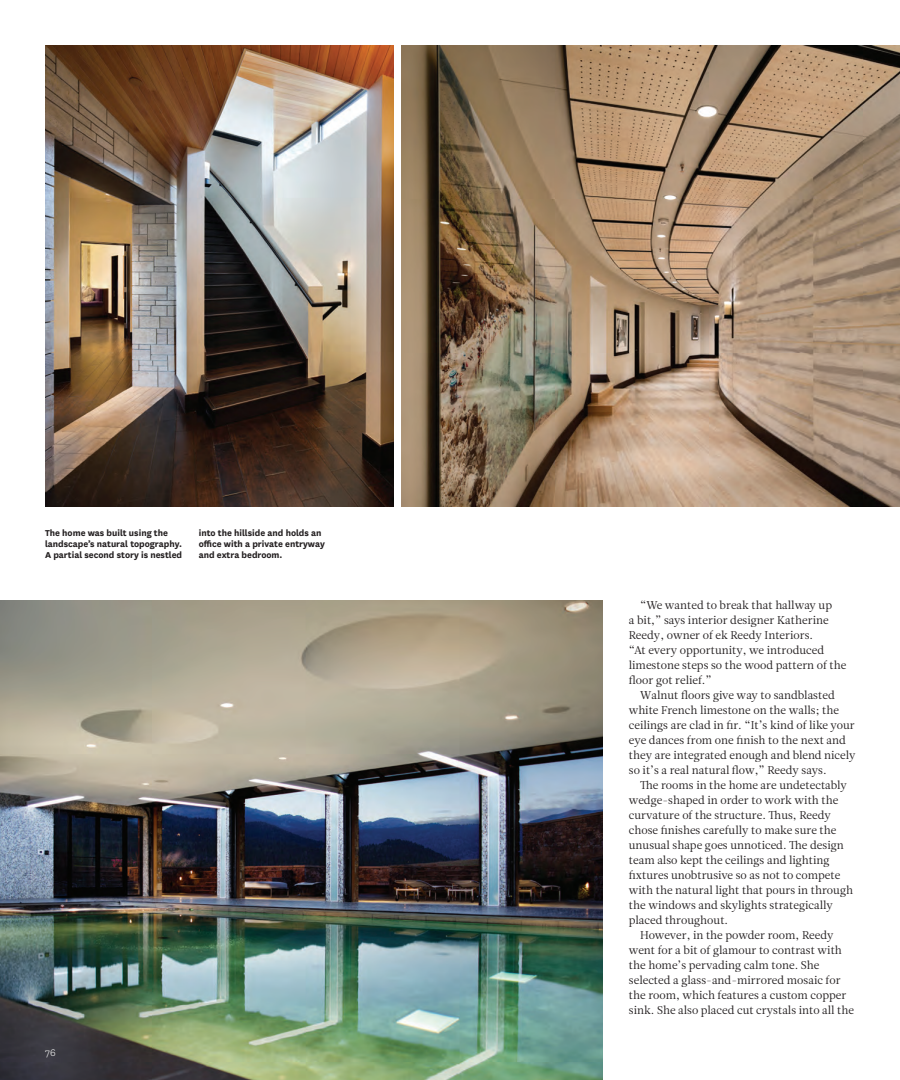
<style>
.page{position:relative;width:900px;height:1080px;background:#fff}
.page>*{position:absolute;margin:0;border:0;box-sizing:border-box;transform-origin:0 0}
.t1{font:11.25px/15px "Leitura News Roman 1";color:#231f20}
.t2{font:300 11.25px "National";color:#fff}
.t3{font:700 10px/11.2px "National";color:#231f20}
</style>
<div class="page">
<img style="left:0;top:601px;width:603px;height:479px">
<img style="left:402px;top:45px;width:498px;height:461px">
<img style="left:45px;top:46px;width:348px;height:460px">
<p class="t3" style="left:45px;top:526px;width:139px">The home was built using the landscape’s natural topography.<br>A partial second story is nestled</p>
<p class="t3" style="left:199px;top:526px;width:128px">into the hillside and holds an office with a private entryway and extra bedroom.</p>
<p class="t2" style="left:45px;top:1046px;width:12px">76</p>
<p class="t1" style="left:629px;top:597px;width:219px;text-indent:11px">“We wanted to break that hallway up<br>a bit,” says interior designer Katherine Reedy, owner of ek Reedy Interiors.<br>“At every opportunity, we introduced limestone steps so the wood pattern of the floor got relief.”</p>
<p class="t1" style="left:629px;top:687px;width:228px;text-indent:11px">Walnut floors give way to sandblasted white French limestone on the walls; the ceilings are clad in fir. “It’s kind of like your eye dances from one finish to the next and they are integrated enough and blend nicely so it’s a real natural flow,” Reedy says.</p>
<p class="t1" style="left:640px;top:777px;width:208px">The rooms in the home are undetectably</p>
<p class="t1" style="left:629px;top:792px;width:211px">wedge-shaped in order to work with the</p>
<p class="t1" style="left:629px;top:807px;width:203px">curvature of the structure. Thus, Reedy</p>
<p class="t1" style="left:629px;top:822px;width:209px">chose finishes carefully to make sure the</p>
<p class="t1" style="left:629px;top:837px;width:216px">unusual shape goes unnoticed. The design</p>
<p class="t1" style="left:629px;top:852px;width:202px">team also kept the ceilings and lighting</p>
<p class="t1" style="left:629px;top:867px;width:213px">fixtures unobtrusive so as not to compete</p>
<p class="t1" style="left:629px;top:882px;width:226px">with the natural light that pours in through</p>
<p class="t1" style="left:629px;top:897px;width:206px">the windows and skylights strategically</p>
<p class="t1" style="left:629px;top:912px;width:101px">placed throughout.</p>
<p class="t1" style="left:640px;top:927px;width:195px">However, in the powder room, Reedy</p>
<p class="t1" style="left:629px;top:942px;width:215px">went for a bit of glamour to contrast with</p>
<p class="t1" style="left:629px;top:957px;width:192px">the home’s pervading calm tone. She</p>
<p class="t1" style="left:629px;top:972px;width:213px">selected a glass-and-mirrored mosaic for</p>
<p class="t1" style="left:629px;top:987px;width:219px">the room, which features a custom copper</p>
<p class="t1" style="left:629px;top:1002px;width:227px">sink. She also placed cut crystals into all the</p>
</div>
